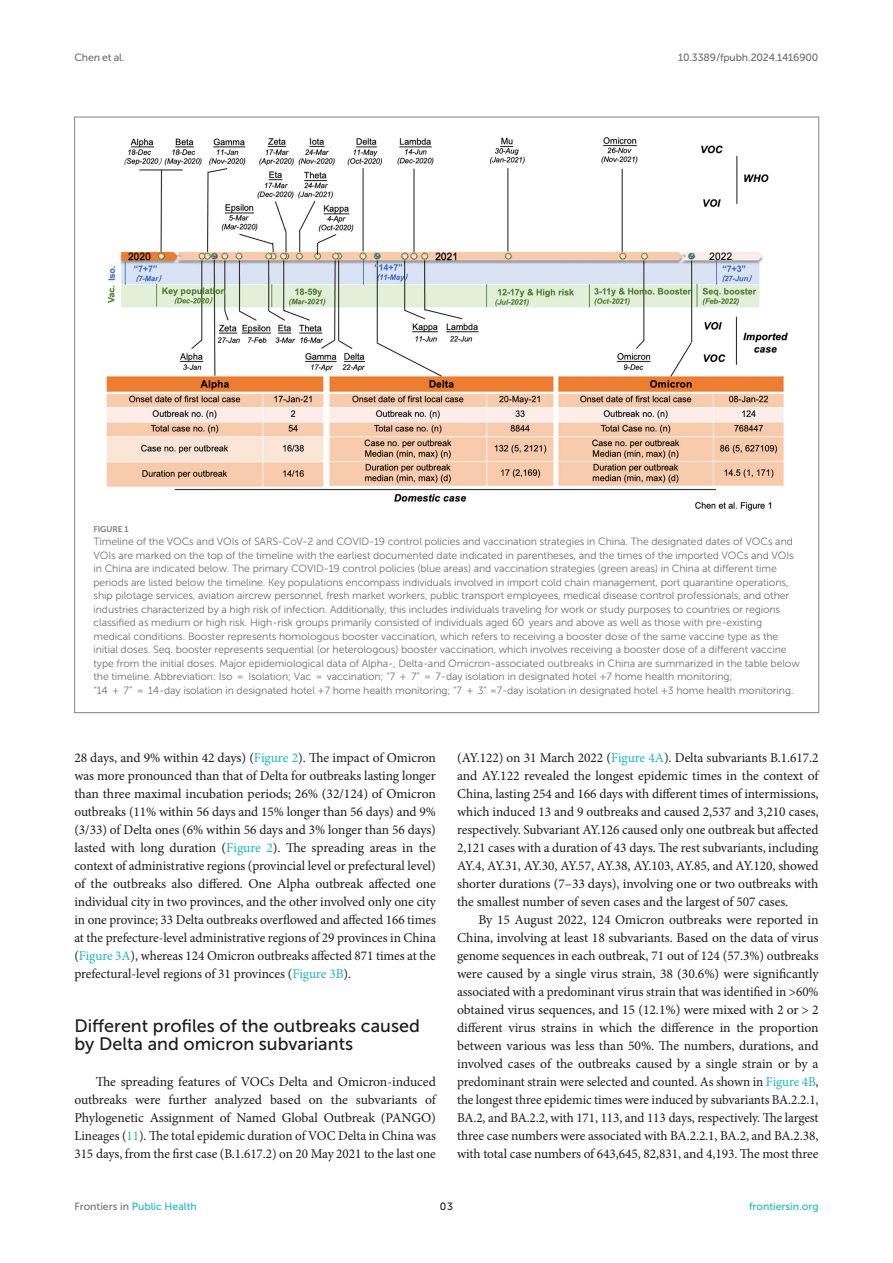
<style>
.page{position:relative;width:893px;height:1263px;background:#fff}
.page>*{position:absolute;margin:0;border:0;box-sizing:border-box;transform-origin:0 0}
.HEAD_2{font:18px/18px "Museo Sans 500";color:#1b1c1b}
.TEXT{font:13.5px/18px "Minion Pro";letter-spacing:-.005em;color:#1b1c1b;text-align:justify}
.FIG_LEG{font:10.5px/13.5px "Museo Sans 300";letter-spacing:-.01em;color:#706f70}
.t1{font:10.5px "Museo Sans 500";color:#1db5c3}
.t2{font:10.5px "Museo Sans 500";letter-spacing:-.015em;color:#706f70}
.t3{font:10.5px "Museo Sans 500";color:#1b1c1b}
.FIG_HD{font:8.25px "Museo Sans 700";letter-spacing:-.01em;color:#7e7f7f}
.s1{color:#1db5c3}
.s2{color:#706f70}
</style>
<div class="page">
<img style="left:106px;top:137px;width:682px;height:374px">
<p class="t2" style="left:74px;top:51px;width:52px">Chen et al.</p>
<p class="t2" style="left:678px;top:51px;width:142px">10.3389/fpubh.2024.1416900</p>
<p class="FIG_HD" style="left:94px;top:524px;width:37px">FIGURE 1</p>
<p class="FIG_LEG" style="left:94px;top:535px;width:708px">Timeline of the VOCs and VOIs of SARS-CoV-2 and COVID-19 control policies and vaccination strategies in China. The designated dates of VOCs and VOIs are marked on the top of the timeline with the earliest documented date indicated in parentheses, and the times of the imported VOCs and VOIs in China are indicated below. The primary COVID-19 control policies (blue areas) and vaccination strategies (green areas) in China at different time periods are listed below the timeline. Key populations encompass individuals involved in import cold chain management, port quarantine operations, ship pilotage services, aviation aircrew personnel, fresh market workers, public transport employees, medical disease control professionals, and other industries characterized by a high risk of infection. Additionally, this includes individuals traveling for work or study purposes to countries or regions classified as medium or high risk. High-risk groups primarily consisted of individuals aged 60 years and above as well as those with pre-existing medical conditions. Booster represents homologous booster vaccination, which refers to receiving a booster dose of the same vaccine type as the initial doses. Seq. booster represents sequential (or heterologous) booster vaccination, which involves receiving a booster dose of a different vaccine type from the initial doses. Major epidemiological data of Alpha-, Delta-and Omicron-associated outbreaks in China are summarized in the table below the timeline. Abbreviation: Iso = Isolation; Vac = vaccination; “7 + 7” = 7-day isolation in designated hotel +7 home health monitoring;<br>“14 + 7” = 14-day isolation in designated hotel +7 home health monitoring; “7 + 3” =7-day isolation in designated hotel +3 home health monitoring.</p>
<p class="TEXT" style="left:74px;top:749px;width:363px">28 days, and 9% within 42 days) (<span class="s1">Figure 2</span>). The impact of Omicron was more pronounced than that of Delta for outbreaks lasting longer than three maximal incubation periods; 26% (32/124) of Omicron outbreaks (11% within 56 days and 15% longer than 56 days) and 9% (3/33) of Delta ones (6% within 56 days and 3% longer than 56 days) lasted with long duration (<span class="s1">Figure 2</span>). The spreading areas in the context of administrative regions (provincial level or prefectural level) of the outbreaks also differed. One Alpha outbreak affected one individual city in two provinces, and the other involved only one city in one province; 33 Delta outbreaks overflowed and affected 166 times at the prefecture-level administrative regions of 29 provinces in China (<span class="s1">Figure 3A</span>), whereas 124 Omicron outbreaks affected 871 times at the prefectural-level regions of 31 provinces (<span class="s1">Figure 3B</span>).</p>
<p class="HEAD_2" style="left:74px;top:1017px;width:347px">Different profiles of the outbreaks caused by Delta and omicron subvariants</p>
<p class="TEXT" style="left:74px;top:1073px;width:363px;text-indent:21px">The spreading features of VOCs Delta and Omicron-induced outbreaks were further analyzed based on the subvariants of Phylogenetic Assignment of Named Global Outbreak (PANGO)<br>Lineages (<span class="s1">11</span>). The total epidemic duration of VOC Delta in China was 315 days, from the first case (B.1.617.2) on 20 May 2021 to the last one</p>
<p class="TEXT" style="left:457px;top:749px;width:363px">(AY.122) on 31 March 2022 (<span class="s1">Figure 4A</span>). Delta subvariants B.1.617.2 and AY.122 revealed the longest epidemic times in the context of China, lasting 254 and 166 days with different times of intermissions, which induced 13 and 9 outbreaks and caused 2,537 and 3,210 cases, respectively. Subvariant AY.126 caused only one outbreak but affected 2,121 cases with a duration of 43 days. The rest subvariants, including AY.4, AY.31, AY.30, AY.57, AY.38, AY.103, AY.85, and AY.120, showed shorter durations (7–33 days), involving one or two outbreaks with the smallest number of seven cases and the largest of 507 cases.</p>
<p class="TEXT" style="left:457px;top:911px;width:363px;text-indent:21px">By 15 August 2022, 124 Omicron outbreaks were reported in China, involving at least 18 subvariants. Based on the data of virus genome sequences in each outbreak, 71 out of 124 (57.3%) outbreaks were caused by a single virus strain, 38 (30.6%) were significantly associated with a predominant virus strain that was identified in &gt;60% obtained virus sequences, and 15 (12.1%) were mixed with 2 or &gt; 2 different virus strains in which the difference in the proportion between various was less than 50%. The numbers, durations, and involved cases of the outbreaks caused by a single strain or by a predominant strain were selected and counted. As shown in <span class="s1">Figure 4B</span>, the longest three epidemic times were induced by subvariants BA.2.2.1, BA.2, and BA.2.2, with 171, 113, and 113 days, respectively. The largest three case numbers were associated with BA.2.2.1, BA.2, and BA.2.38, with total case numbers of 643,645, 82,831, and 4,193. The most three</p>
<p class="t1" style="left:74px;top:1200px;width:124px"><span class="s2">Frontiers in</span> Public Health</p>
<p class="t3" style="left:440px;top:1200px;width:15px">03</p>
<p class="t1" style="left:749px;top:1200px;width:71px">frontiersin.org</p>
</div>
